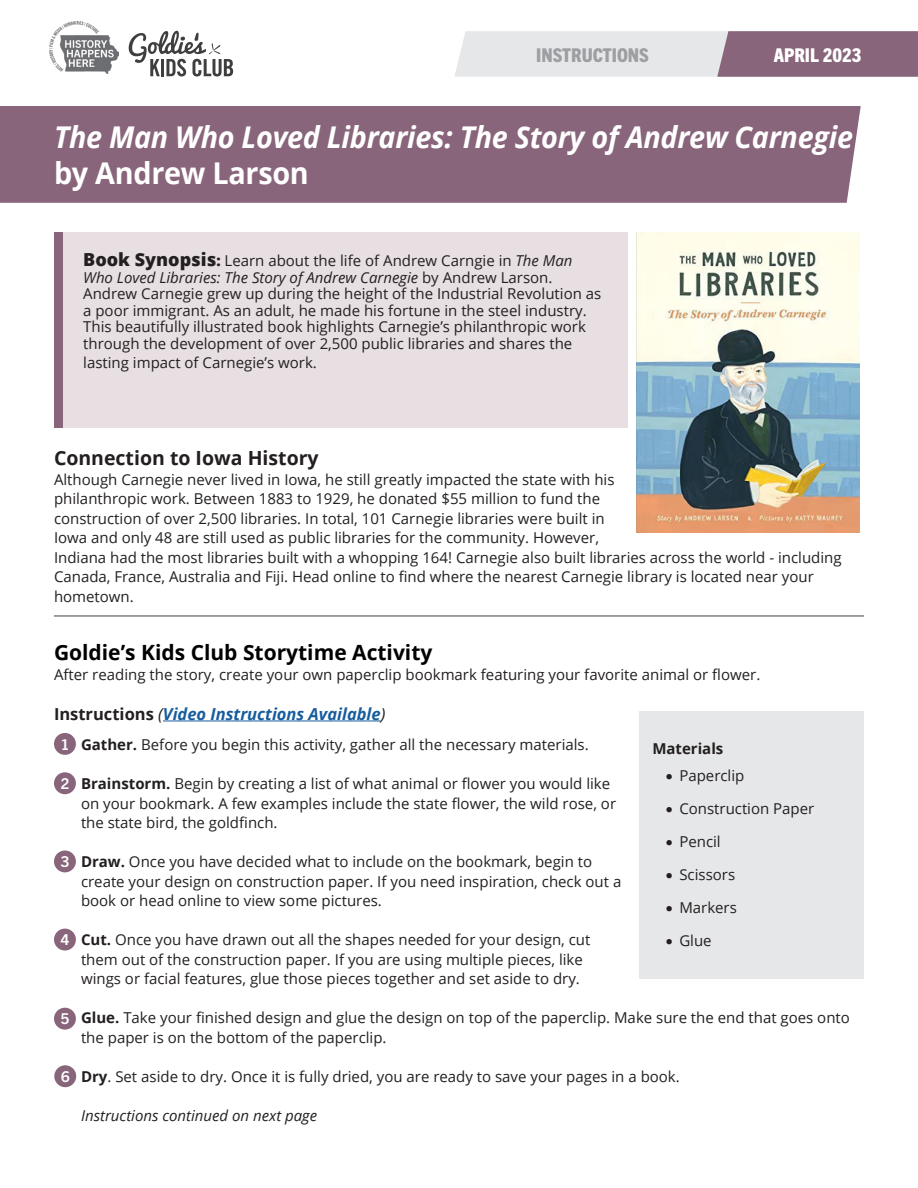
<style>
.page{position:relative;width:918px;height:1188px;background:#fff}
.page>*{position:absolute;margin:0;border:0;box-sizing:border-box;transform-origin:0 0}
.Header_2__3{font:italic 700 30px/36px "Open Sans";letter-spacing:-.01em;color:#fff;scale:.96 1}
.t1{font:700 21px "Open Sans";color:#000}
.t2{font:700 19.5px "Open Sans";color:#231f20}
.t3{font:800 condensed 19.05px "Trade Gothic Next LT Pro";color:#9d9fa2}
.t4{font:800 condensed 19.05px "Trade Gothic Next LT Pro";color:#fff}
.t5{font:italic 700 16.5px "Open Sans";color:#175d9e}
.t6{font:15px/19.5px "Open Sans";color:#231f20}
.t7{font:italic 15px "Open Sans";color:#231f20}
.Header_2__3-2{font:700 15px "Open Sans";color:#231f20}
.t8{font:700 15px "Trade Gothic Next LT Pro";color:#fff}
.s1{font-style:normal}
.s2{font-weight:800;font-size:18px}
.s3{font-weight:800}
.s4{font-style:italic}
.s5{font-style:normal;color:#231f20}
.s6{font-weight:400;color:#231f20}
.s7{font-weight:700}
</style>
<div class="page">
<div style="left:0;top:106px;width:861px;height:97px;background:#88657a"></div>
<svg style="left:455px;top:31px;width:463px;height:46px;background:#bfb1bb"></svg>
<div style="left:54px;top:232px;width:9px;height:196px;background:#88657a"></div>
<div style="left:63px;top:232px;width:565px;height:196px;background:#e7dfe2"></div>
<hr style="left:54px;top:616px;width:810px;height:1px;background:#3e3e3f">
<img style="left:636px;top:232px;width:224px;height:301px">
<div style="left:639px;top:712px;width:225px;height:267px;background:#e6e7e9"></div>
<hr style="left:163px;top:721px;width:218px;height:1px;background:#175d9e">
<div style="left:54px;top:733px;width:22px;height:22px;background:#88657a;border-radius:50%"></div>
<div style="left:54px;top:772px;width:22px;height:22px;background:#88657a;border-radius:50%"></div>
<div style="left:54px;top:851px;width:22px;height:21px;background:#88657a;border-radius:50%"></div>
<div style="left:54px;top:929px;width:22px;height:22px;background:#88657a;border-radius:50%"></div>
<div style="left:54px;top:1008px;width:22px;height:22px;background:#88657a;border-radius:50%"></div>
<img style="left:50px;top:22px;width:68px;height:52px">
<svg style="left:129px;top:31px;width:104px;height:46px"></svg>
<div style="left:54px;top:1065px;width:22px;height:22px;background:#88657a;border-radius:50%"></div>
<p class="t3" style="left:536px;top:42px;width:114px">INSTRUCTIONS</p>
<p class="t4" style="left:774px;top:42px;width:89px">APRIL 2023</p>
<p class="Header_2__3" style="left:54px;top:118px;width:834px">The Man Who Loved Libraries: The Story of Andrew Carnegie <span class="s1">by Andrew Larson</span></p>
<p class="t6" style="left:83px;top:252px;width:520px;line-height:16.5px"><span class="s2">Book Synopsis</span><span class="s3">:</span> Learn about the life of Andrew Carngie in <span class="s4">The Man Who Loved Libraries: The Story of Andrew Carnegie</span> by Andrew Larson.<br>Andrew Carnegie grew up during the height of the Industrial Revolution as a poor immigrant. As an adult, he made his fortune in the steel industry.<br>This beautifully illustrated book highlights Carnegie’s philanthropic work through the development of over 2,500 public libraries and shares the</p>
<p class="t6" style="left:83px;top:353px;width:235px">lasting impact of Carnegie’s work.</p>
<p class="t2" style="left:54px;top:445px;width:266px">Connection to Iowa History</p>
<p class="t6" style="left:54px;top:469px;width:789px">Although Carnegie never lived in Iowa, he still greatly impacted the state with his<br>philanthropic work. Between 1883 to 1929, he donated $55 million to fund the<br>construction of over 2,500 libraries. In total, 101 Carnegie libraries were built in<br>Iowa and only 48 are still used as public libraries for the community. However,<br>Indiana had the most libraries built with a whopping 164! Carnegie also built libraries across the world - including Canada, France, Australia and Fiji. Head online to find where the nearest Carnegie library is located near your hometown.</p>
<p class="t1" style="left:54px;top:638px;width:380px">Goldie’s Kids Club Storytime Activity</p>
<p class="t6" style="left:54px;top:664px;width:708px">After reading the story, create your own paperclip bookmark featuring your favorite animal or flower.</p>
<p class="t5" style="left:54px;top:702px;width:333px"><span class="s5">Instructions</span> <span class="s6">(</span>Video Instructions Available<span class="s6">)</span></p>
<p class="t6" style="left:81px;top:735px;width:509px"><span class="s7">Gather.</span> Before you begin this activity, gather all the necessary materials.</p>
<p class="t6" style="left:81px;top:774px;width:537px"><span class="s7">Brainstorm.</span> Begin by creating a list of what animal or flower you would like on your bookmark. A few examples include the state flower, the wild rose, or the state bird, the goldfinch.</p>
<p class="t6" style="left:81px;top:852px;width:542px"><span class="s7">Draw.</span> Once you have decided what to include on the bookmark, begin to create your design on construction paper. If you need inspiration, check out a book or head online to view some pictures.</p>
<p class="t6" style="left:81px;top:930px;width:511px"><span class="s7">Cut.</span> Once you have drawn out all the shapes needed for your design, cut them out of the construction paper. If you are using multiple pieces, like wings or facial features, glue those pieces together and set aside to dry.</p>
<p class="t6" style="left:81px;top:1008px;width:770px"><span class="s7">Glue.</span> Take your finished design and glue the design on top of the paperclip. Make sure the end that goes onto the paper is on the bottom of the paperclip.</p>
<p class="t6" style="left:81px;top:1066px;width:600px"><span class="s7">Dry</span>. Set aside to dry. Once it is fully dried, you are ready to save your pages in a book.</p>
<p class="t7" style="left:81px;top:1105px;width:238px">Instructions continued on next page</p>
<p class="t8" style="left:61px;top:734px;width:10px">1</p>
<p class="Header_2__3-2" style="left:652px;top:738px;width:73px">Materials</p>
<p class="t6" style="left:666px;top:765px;width:80px">• Paperclip</p>
<p class="t6" style="left:666px;top:798px;width:150px">• Construction Paper</p>
<p class="t6" style="left:666px;top:831px;width:56px">• Pencil</p>
<p class="t6" style="left:666px;top:864px;width:71px">• Scissors</p>
<p class="t6" style="left:666px;top:897px;width:73px">• Markers</p>
<p class="t6" style="left:666px;top:930px;width:47px">• Glue</p>
<p class="t8" style="left:61px;top:773px;width:10px">2</p>
<p class="t8" style="left:61px;top:851px;width:10px">3</p>
<p class="t8" style="left:61px;top:929px;width:10px">4</p>
<p class="t8" style="left:61px;top:1009px;width:10px">5</p>
<p class="t8" style="left:61px;top:1066px;width:10px">6</p>
</div>
